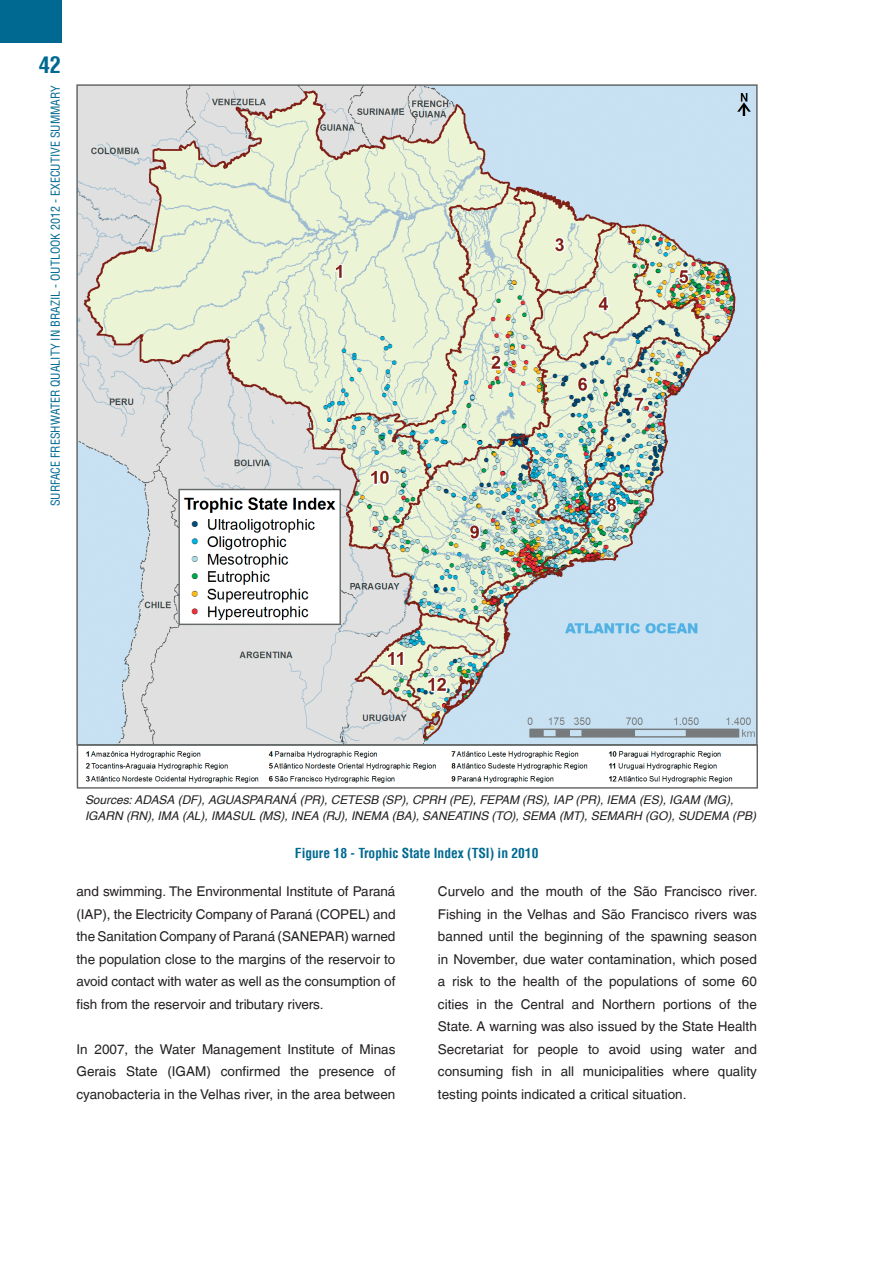
<style>
.page{position:relative;width:893px;height:1263px;background:#fff}
.page>*{position:absolute;margin:0;border:0;box-sizing:border-box;transform-origin:0 0}
.t1{font:700 condensed 22.5px "Helvetica LT";color:#006991}
.t2{font:13.5px/22.5px "Helvetica LT";color:#231f20;text-align:justify}
.t3{font:700 condensed 13.5px "Helvetica LT";color:#006991}
.t4{font:italic 12px/16.5px "Helvetica LT";letter-spacing:-.005em;color:#231f20}
.t5{font:condensed 12px "Helvetica LT";color:#006991}
</style>
<div class="page">
<div style="left:0;top:0;width:62px;height:43px;background:#006991"></div>
<img style="left:76px;top:85px;width:681px;height:704px">
<p class="t1" style="left:39px;top:51px;width:24px">42</p>
<p class="t5" style="left:48px;top:506px;width:422px;rotate:-90deg">Surface Freshwater Quality in BRAZIL - OUTLOOK 2012 - executive summary</p>
<p class="t4" style="left:85px;top:791px;width:673px">Sources: ADASA (DF), AGUASPARANÁ (PR), CETESB (SP), CPRH (PE), FEPAM (RS), IAP (PR), IEMA (ES), IGAM (MG),<br>IGARN (RN), IMA (AL), IMASUL (MS), INEA (RJ), INEMA (BA), SANEATINS (TO), SEMA (MT), SEMARH (GO), SUDEMA (PB)</p>
<p class="t3" style="left:295px;top:844px;width:245px">Figure 18 - Trophic State Index (TSI) in 2010</p>
<p class="t2" style="left:438px;top:880px;width:321px">Curvelo and the mouth of the São Francisco river.<br>Fishing in the Velhas and São Francisco rivers was banned until the beginning of the spawning season in November, due water contamination, which posed a risk to the health of the populations of some 60 cities in the Central and Northern portions of the State. A warning was also issued by the State Health Secretariat for people to avoid using water and consuming fish in all municipalities where quality testing points indicated a critical situation.</p>
<p class="t2" style="left:77px;top:880px;width:320px">and swimming. The Environmental Institute of Paraná (IAP), the Electricity Company of Paraná (COPEL) and the Sanitation Company of Paraná (SANEPAR) warned the population close to the margins of the reservoir to avoid contact with water as well as the consumption of fish from the reservoir and tributary rivers.</p>
<p class="t2" style="left:77px;top:1038px;width:320px">In 2007, the Water Management Institute of Minas Gerais State (IGAM) confirmed the presence of cyanobacteria in the Velhas river, in the area between</p>
</div>
